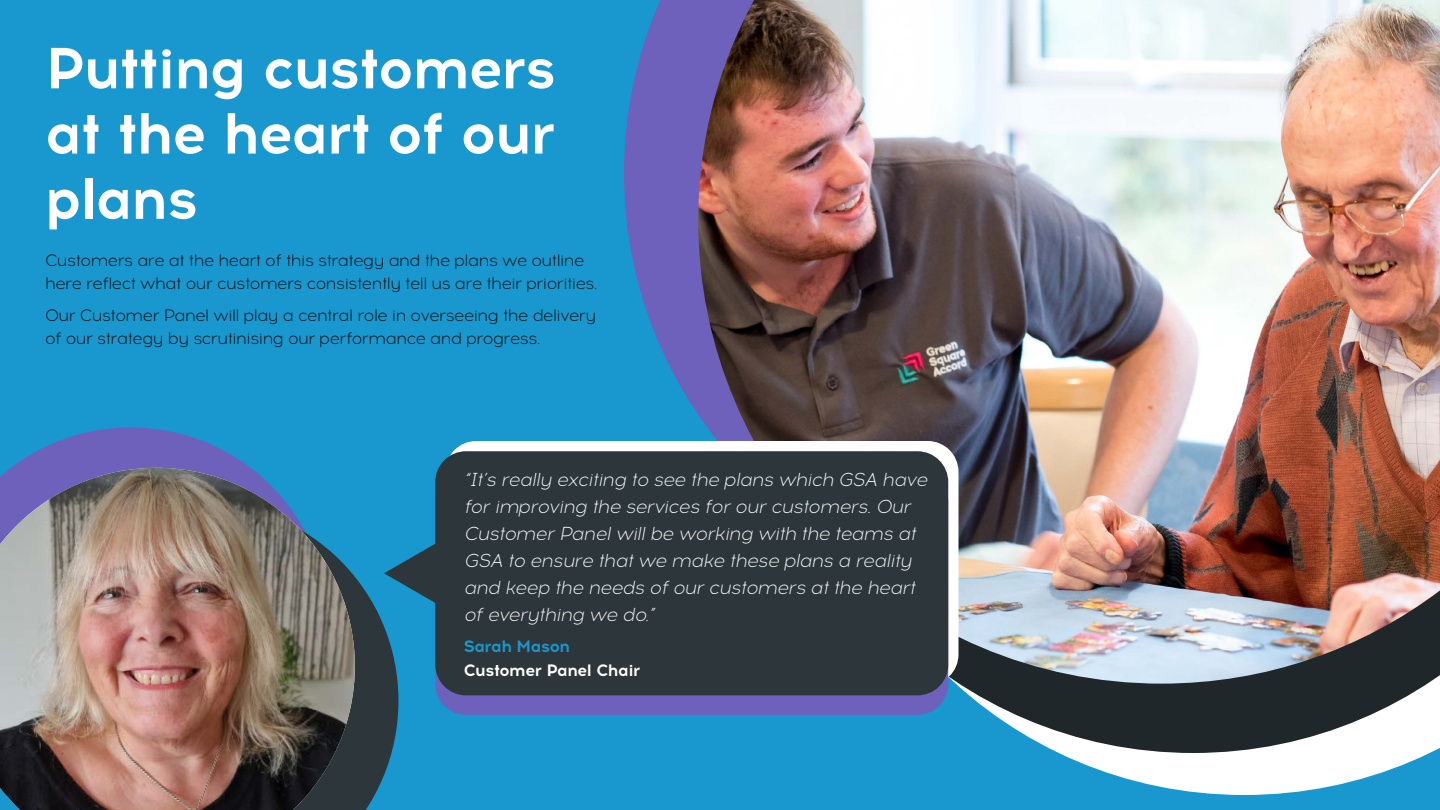
<style>
.page{position:relative;width:1440px;height:810px;background:#1898ce}
.page>*{position:absolute;margin:0;border:0;box-sizing:border-box;transform-origin:0 0}
.t1{font:700 57.75px/65.2px "Acrom";letter-spacing:-.03em;color:#fff;text-align:justify}
.t2{font:italic 300 18.75px/27px "Acrom";color:#fff}
.t3{font:300 16.5px/23.2px "Acrom";letter-spacing:-.03em;color:#000}
.t4{font:700 16.5px "Acrom";letter-spacing:-.03em;color:#fff}
.t5{font:700 16.5px "Acrom";letter-spacing:-.03em;color:#1898ce}
</style>
<div class="page">
<svg style="left:1059px;top:753px;width:371px;height:42px;fill:#fff"></svg>
<svg style="left:624px;top:0;width:74px;height:414px;fill:#6d61bc"></svg>
<svg style="left:923px;top:684px;width:517px;height:69px;background:#536a73"></svg>
<img style="left:698px;top:0;width:742px;height:684px">
<svg style="left:11px;top:428px;width:240px;height:40px;fill:#6d61bc"></svg>
<svg style="left:355px;top:577px;width:43px;height:233px;fill:#2d373b"></svg>
<img style="left:0;top:468px;width:355px;height:342px">
<div style="left:446px;top:441px;width:512px;height:244px;background:#fff;border-radius:31px"></div>
<div style="left:435px;top:471px;width:513px;height:244px;background:#6d61bc;border-radius:31px"></div>
<div style="left:435px;top:451px;width:513px;height:244px;background:#2d373b;border-radius:31px"></div>
<svg style="left:384px;top:538px;width:52px;height:71px"></svg>
<h1 class="t1" style="left:45px;top:37px;width:513px">Putting customers at the heart of our plans</h1>
<p class="t3" style="left:45px;top:250px;width:554px">Customers are at the heart of this strategy and the plans we outline here reflect what our customers consistently tell us are their priorities.</p>
<p class="t3" style="left:45px;top:304px;width:553px">Our Customer Panel will play a central role in overseeing the delivery of our strategy by scrutinising our performance and progress.</p>
<p class="t2" style="left:464px;top:467px;width:469px">“It’s really exciting to see the plans which GSA have forimproving the services forourcustomers.Our CustomerPanelwillbe working with the teams at GSA to ensure thatwe make these plans a reality and keep the needs ofourcustomers atthe heart ofeverything we do.”</p>
<p class="t5" style="left:464px;top:635px;width:108px">Sarah Mason</p>
<p class="t4" style="left:464px;top:658px;width:178px">Customer Panel Chair</p>
</div>
